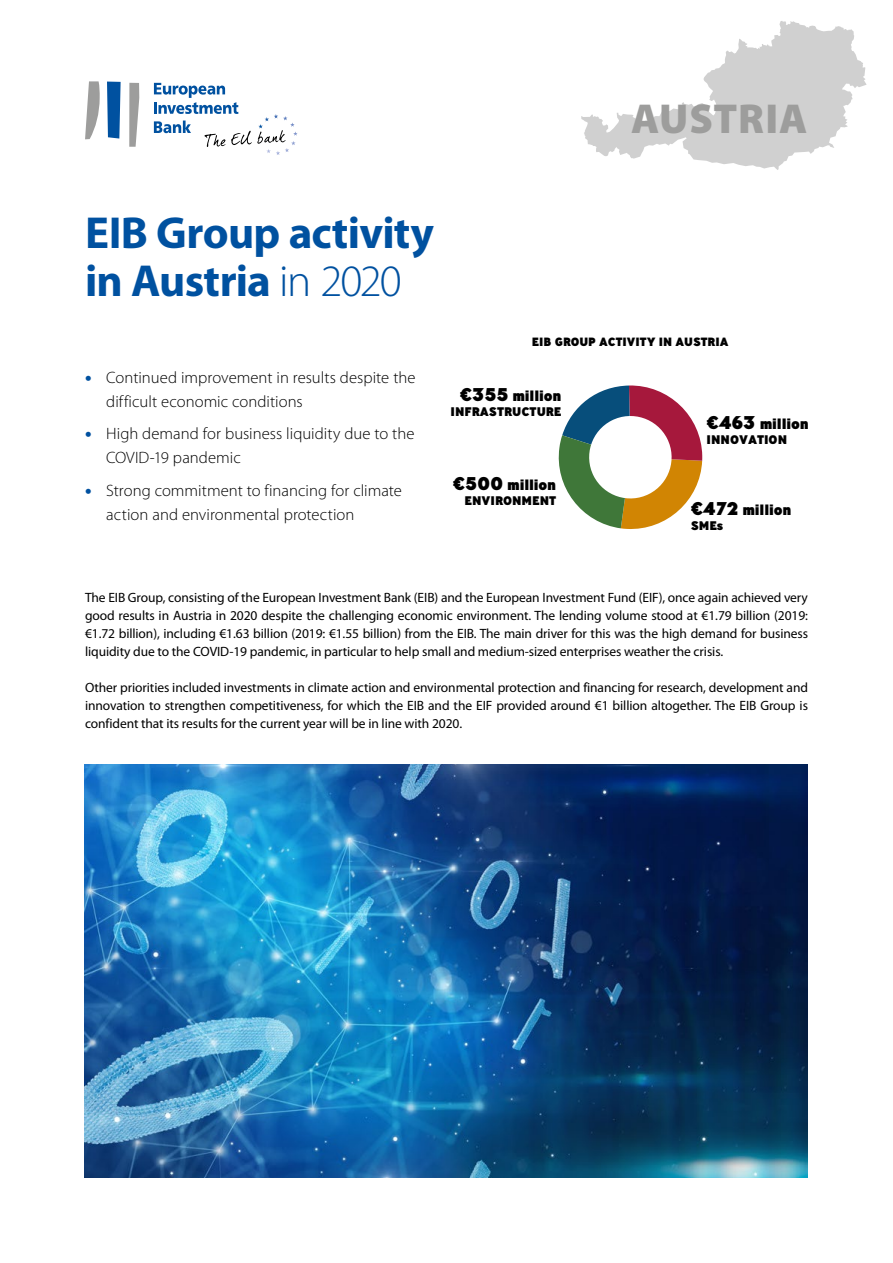
<style>
.page{position:relative;width:893px;height:1263px;background:#fff}
.page>*{position:absolute;margin:0;border:0;box-sizing:border-box;transform-origin:0 0}
.t1{font:700 45px/48px "Myriad Pro";letter-spacing:-.015em;color:#0051a0}
.t2{font:900 42px "Myriad Pro";letter-spacing:.02em;color:#9d9d9c}
.t3{font:300 16.5px/24px "Myriad Pro";color:#000}
.t4{font:800 15px "Ministry";letter-spacing:-.01em;color:#000}
.t5{font:13.5px/18px "Myriad Pro";letter-spacing:-.005em;color:#000;text-align:justify}
.t6{font:800 12.45px "Ministry";color:#000}
.t7{font:800 12px "Ministry";color:#000}
.s1{font-weight:300}
.s2{font-weight:900;font-size:18px;color:#0051a0}
.s3{font-size:18.45px}
</style>
<div class="page">
<svg style="left:581px;top:21px;width:286px;height:149px"></svg>
<svg style="left:85px;top:81px;width:15px;height:58px"></svg>
<svg style="left:107px;top:82px;width:14px;height:57px"></svg>
<svg style="left:129px;top:83px;width:10px;height:64px"></svg>
<svg style="left:154px;top:83px;width:144px;height:72px"></svg>
<img style="left:85px;top:764px;width:723px;height:414px">
<svg style="left:558px;top:385px;width:144px;height:144px"></svg>
<h2 class="t2" style="left:631px;top:95px;width:178px">AUSTRIA</h2>
<h1 class="t1" style="left:85px;top:210px;width:351px">EIB Group activity in Austria <span class="s1">in 2020</span></h1>
<p class="t3" style="left:106px;top:365px;width:311px;text-indent:-21px"><span class="s2">•</span> Continued improvement in results despite the difficult economic conditions</p>
<p class="t3" style="left:106px;top:422px;width:310px;text-indent:-21px"><span class="s2">•</span> High demand for business liquidity due to the<br>COVID-19 pandemic</p>
<p class="t3" style="left:106px;top:478px;width:297px;text-indent:-21px"><span class="s2">•</span> Strong commitment to financing for climate action and environmental protection</p>
<p class="t7" style="left:532px;top:334px;width:198px">EIB GROUP ACTIVITY IN AUSTRIA</p>
<p class="t4" style="left:460px;top:385px;width:103px"><span class="s3">€355</span> million</p>
<p class="t6" style="left:451px;top:403px;width:112px">INFRASTRUCTURE</p>
<p class="t4" style="left:453px;top:475px;width:105px"><span class="s3">€500</span> million</p>
<p class="t6" style="left:465px;top:492px;width:93px">ENVIRONMENT</p>
<p class="t4" style="left:707px;top:414px;width:104px"><span class="s3">€463</span> million</p>
<p class="t6" style="left:707px;top:431px;width:82px">INNOVATION</p>
<p class="t4" style="left:691px;top:500px;width:102px"><span class="s3">€472</span> million</p>
<p class="t6" style="left:691px;top:517px;width:34px">SMEs</p>
<p class="t5" style="left:85px;top:589px;width:724px">The EIB Group, consisting of the European Investment Bank (EIB) and the European Investment Fund (EIF), once again achieved very good results in Austria in 2020 despite the challenging economic environment. The lending volume stood at €1.79 billion (2019: €1.72 billion), including €1.63 billion (2019: €1.55 billion) from the EIB. The main driver for this was the high demand for business liquidity due to the COVID-19 pandemic, in particular to help small and medium-sized enterprises weather the crisis.</p>
<p class="t5" style="left:85px;top:679px;width:724px">Other priorities included investments in climate action and environmental protection and financing for research, development and innovation to strengthen competitiveness, for which the EIB and the EIF provided around €1 billion altogether. The EIB Group is confident that its results for the current year will be in line with 2020.</p>
</div>
